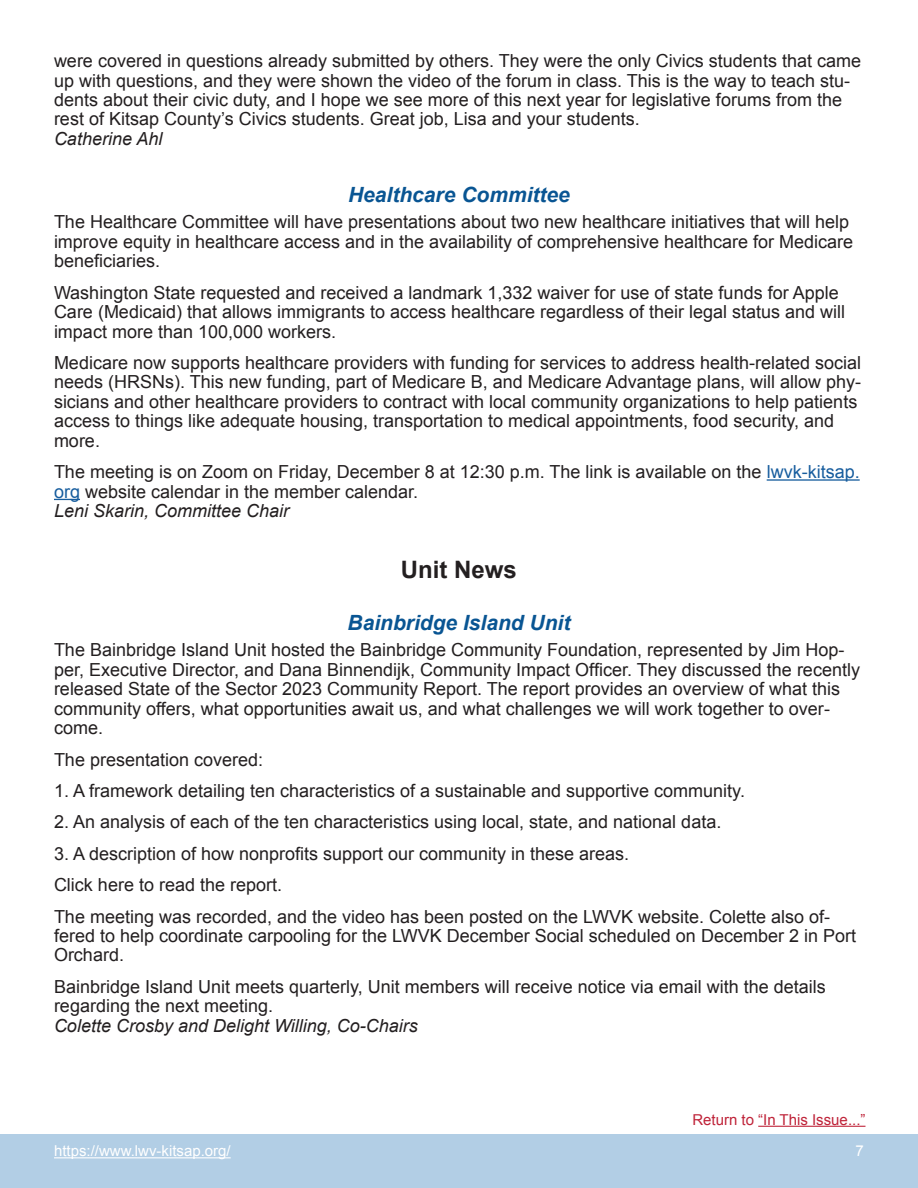
<style>
.page{position:relative;width:918px;height:1188px;background:#fff}
.page>*{position:absolute;margin:0;border:0;box-sizing:border-box;transform-origin:0 0}
.Headline_-_Level_1{font:700 24px "Arial";color:#231f20}
.Sub-heading__Level_2{font:italic 700 21px "Arial";color:#095593}
.Main_Text{font:18px/19.4px "Arial";color:#231f20}
.t1{font:15px "Arial";color:#fff}
.Return_to_Front_Page{font:15px "Arial";color:#bf2339}
.s1{font-style:italic}
.s2{color:#175d9e}
</style>
<div class="page">
<div style="left:0;top:1134px;width:918px;height:54px;background:#b2cee5"></div>
<hr style="left:54px;top:1157px;width:177px;height:1px;background:#fff">
<hr style="left:758px;top:1126px;width:108px;height:1px;background:#bf2339">
<hr style="left:767px;top:479px;width:93px;height:2px;background:#175d9e">
<svg style="left:54px;top:499px;width:26px;height:1px"></svg>
<p class="Main_Text" style="left:54px;top:51px;width:809px">were covered in questions already submitted by others. They were the only Civics students that came up with questions, and they were shown the video of the forum in class. This is the way to teach stu&shy;dents about their civic duty, and I hope we see more of this next year for legislative forums from the rest of Kitsap County’s Civics students. Great job, Lisa and your students.<br><span class="s1">Catherine Ahl</span></p>
<p class="Sub-heading__Level_2" style="left:348px;top:181px;width:223px">Healthcare Committee</p>
<p class="Main_Text" style="left:54px;top:213px;width:801px">The Healthcare Committee will have presentations about two new healthcare initiatives that will help improve equity in healthcare access and in the availability of comprehensive healthcare for Medicare beneficiaries.</p>
<p class="Main_Text" style="left:54px;top:283px;width:793px">Washington State requested and received a landmark 1,332 waiver for use of state funds for Apple<br>Care (Medicaid) that allows immigrants to access healthcare regardless of their legal status and will impact more than 100,000 workers.</p>
<p class="Main_Text" style="left:54px;top:353px;width:809px">Medicare now supports healthcare providers with funding for services to address health-related social needs (HRSNs). This new funding, part of Medicare B, and Medicare Advantage plans, will allow phy&shy;sicians and other healthcare providers to contract with local community organizations to help patients access to things like adequate housing, transportation to medical appointments, food security, and more.</p>
<p class="Main_Text" style="left:54px;top:462px;width:807px">The meeting is on Zoom on Friday, December 8 at 12:30 p.m. The link is available on the <span class="s2">lwvk-kitsap. org</span> website calendar in the member calendar.<br><span class="s1">Leni Skarin, Committee Chair</span></p>
<p class="Headline_-_Level_1" style="left:401px;top:554px;width:118px">Unit News</p>
<p class="Sub-heading__Level_2" style="left:348px;top:609px;width:224px">Bainbridge Island Unit</p>
<p class="Main_Text" style="left:54px;top:641px;width:808px">The Bainbridge Island Unit hosted the Bainbridge Community Foundation, represented by Jim Hop&shy;per, Executive Director, and Dana Binnendijk, Community Impact Officer. They discussed the recently released State of the Sector 2023 Community Report. The report provides an overview of what this community offers, what opportunities await us, and what challenges we will work together to over&shy;come.</p>
<p class="Main_Text" style="left:54px;top:750px;width:211px">The presentation covered:</p>
<p class="Main_Text" style="left:54px;top:781px;width:693px">1. A framework detailing ten characteristics of a sustainable and supportive community.</p>
<p class="Main_Text" style="left:54px;top:813px;width:669px">2. An analysis of each of the ten characteristics using local, state, and national data.</p>
<p class="Main_Text" style="left:54px;top:844px;width:577px">3. A description of how nonprofits support our community in these areas.</p>
<p class="Main_Text" style="left:54px;top:875px;width:230px">Click here to read the report.</p>
<p class="Main_Text" style="left:54px;top:907px;width:804px">The meeting was recorded, and the video has been posted on the LWVK website. Colette also of&shy;fered to help coordinate carpooling for the LWVK December Social scheduled on December 2 in Port<br>Orchard.</p>
<p class="Main_Text" style="left:54px;top:977px;width:773px">Bainbridge Island Unit meets quarterly, Unit members will receive notice via email with the details regarding the next meeting.<br><span class="s1">Colette Crosby and Delight Willing, Co-Chairs</span></p>
<p class="Return_to_Front_Page" style="left:692px;top:1110px;width:175px">Return to “In This Issue...”</p>
<p class="t1" style="left:54px;top:1141px;width:178px">https://www.lwv-kitsap.org/</p>
<p class="t1" style="left:856px;top:1141px;width:10px">7</p>
</div>
